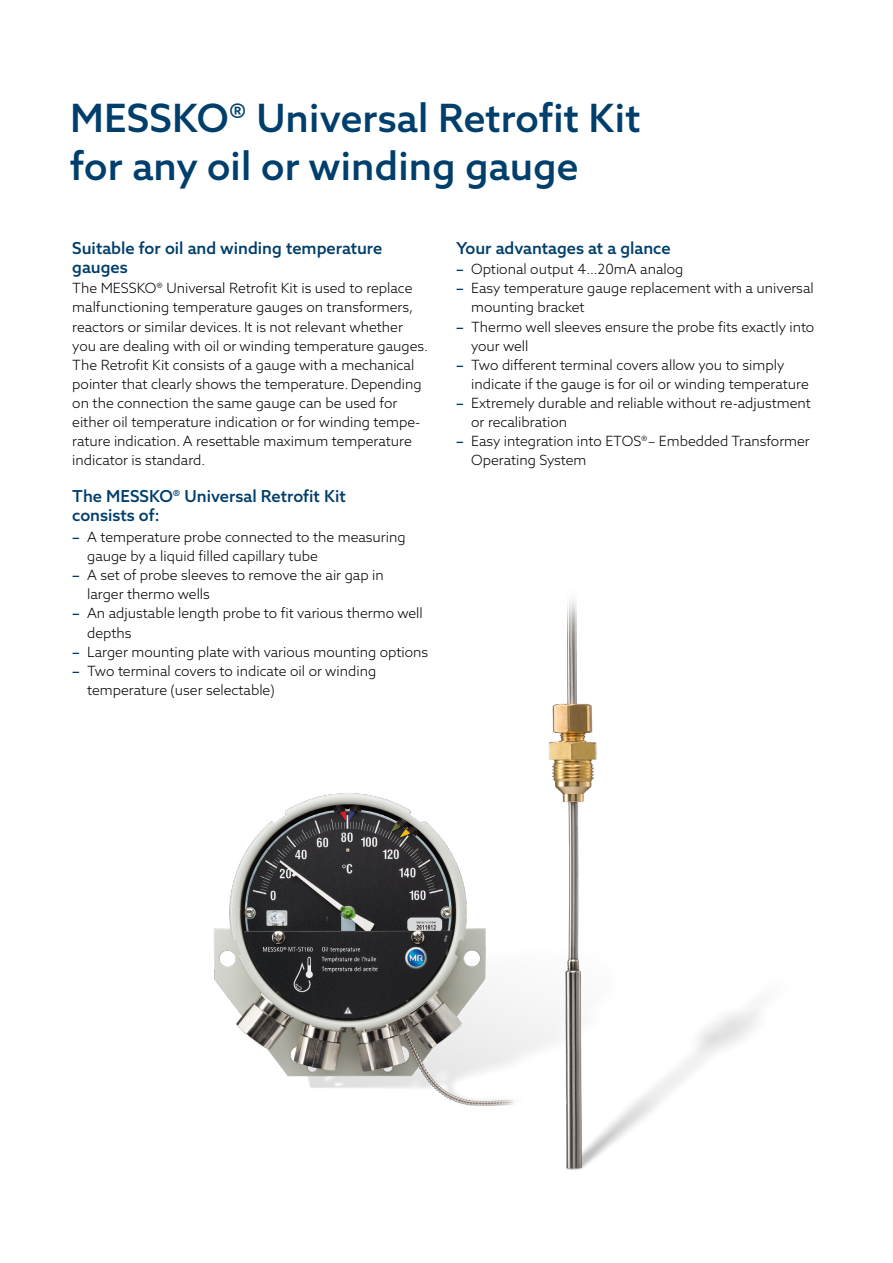
<style>
.page{position:relative;width:893px;height:1263px;background:#fff}
.page>*{position:absolute;margin:0;border:0;box-sizing:border-box;transform-origin:0 0}
.t1{font:500 39px/48px "Azo Sans 2";letter-spacing:.005em;color:#003e6b}
.t2{font:500 16.5px/19px "Azo Sans 2";color:#003e6b}
.t3{font:300 14.1px/19px "Azo Sans 2";color:#000}
.s1{font-weight:500;color:#003e6b}
</style>
<div class="page">
<img style="left:214px;top:793px;width:257px;height:313px">
<img style="left:471px;top:599px;width:288px;height:571px">
<h1 class="t1" style="left:70px;top:94px;width:572px">MESSKO® Universal Retrofit Kit for any oil or winding gauge</h1>
<p class="t2" style="left:72px;top:238px;width:312px">Suitable for oil and winding temperature gauges</p>
<p class="t3" style="left:72px;top:279px;width:357px">The MESSKO® Universal Retrofit Kit is used to replace malfunctioning temperature gauges on transformers, reactors or similar devices. It is not relevant whether you are dealing with oil or winding temperature gauges.<br>The Retrofit Kit consists of a gauge with a mechanical pointer that clearly shows the temperature. Depending on the connection the same gauge can be used for either oil temperature indication or for winding tempe&shy;rature indication. A resettable maximum temperature indicator is standard.</p>
<p class="t2" style="left:72px;top:487px;width:275px">The MESSKO® Universal Retrofit Kit consists of:</p>
<p class="t3" style="left:87px;top:527px;width:320px;text-indent:-15px"><span class="s1">–</span> A temperature probe connected to the measuring gauge by a liquid filled capillary tube</p>
<p class="t3" style="left:87px;top:565px;width:298px;text-indent:-15px"><span class="s1">–</span> A set of probe sleeves to remove the air gap in larger thermo wells</p>
<p class="t3" style="left:87px;top:604px;width:337px;text-indent:-15px"><span class="s1">–</span> An adjustable length probe to fit various thermo well depths</p>
<p class="t3" style="left:72px;top:642px;width:357px"><span class="s1">–</span> Larger mounting plate with various mounting options</p>
<p class="t3" style="left:87px;top:661px;width:291px;text-indent:-15px"><span class="s1">–</span> Two terminal covers to indicate oil or winding temperature (user selectable)</p>
<p class="t2" style="left:456px;top:238px;width:216px">Your advantages at a glance</p>
<p class="t3" style="left:456px;top:260px;width:229px"><span class="s1">–</span> Optional output 4…20mA analog</p>
<p class="t3" style="left:471px;top:279px;width:344px;text-indent:-15px"><span class="s1">–</span> Easy temperature gauge replacement with a universal mounting bracket</p>
<p class="t3" style="left:471px;top:317px;width:345px;text-indent:-15px"><span class="s1">–</span> Thermo well sleeves ensure the probe fits exactly into your well</p>
<p class="t3" style="left:471px;top:355px;width:339px;text-indent:-15px"><span class="s1">–</span> Two different terminal covers allow you to simply indicate if the gauge is for oil or winding temperature</p>
<p class="t3" style="left:471px;top:393px;width:341px;text-indent:-15px"><span class="s1">–</span> Extremely durable and reliable without re-adjustment or recalibration</p>
<p class="t3" style="left:471px;top:432px;width:340px;text-indent:-15px"><span class="s1">–</span> Easy integration into ETOS®– Embedded Transformer<br>Operating System</p>
</div>
